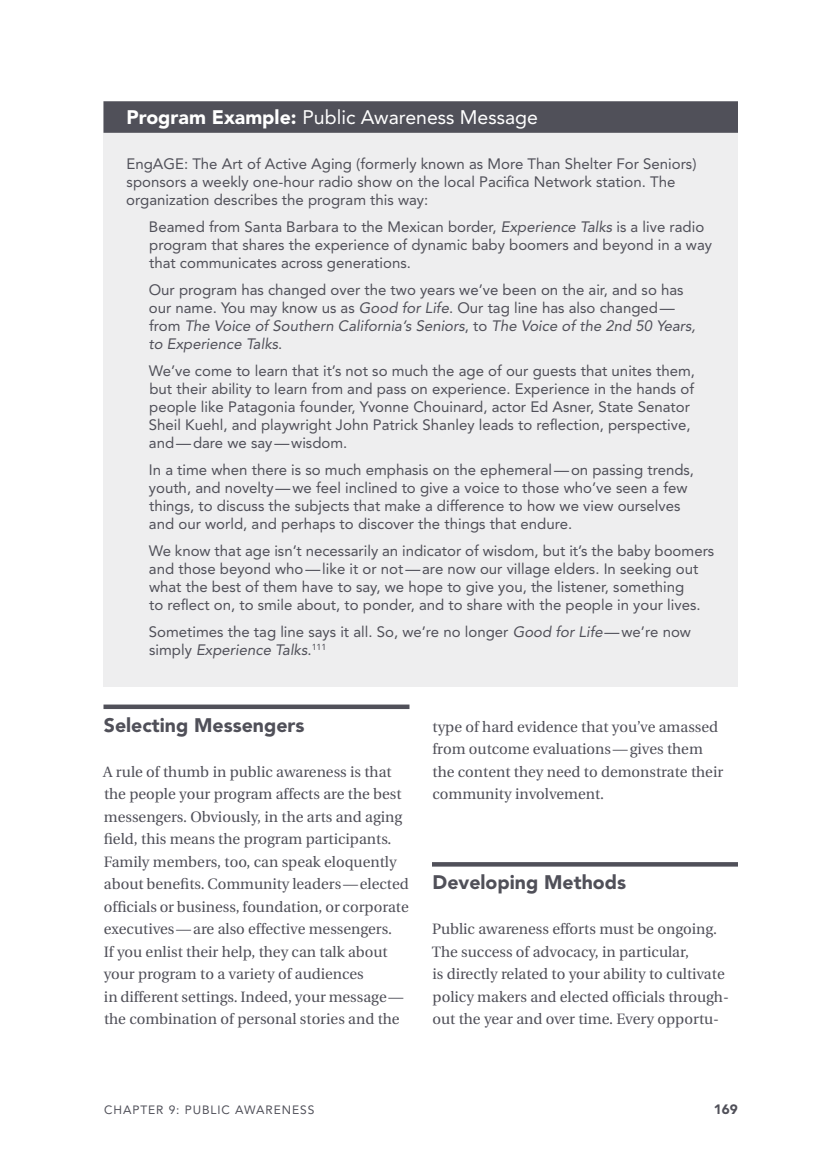
<style>
.page{position:relative;width:837px;height:1175px;background:#fff}
.page>*{position:absolute;margin:0;border:0;box-sizing:border-box;transform-origin:0 0}
.t1{font:19.5px "Avenir";color:#fff}
.t2{font:900 19.5px "Avenir";color:#505059}
.t3{font:15px/18px "Avenir";color:#505059}
.t4{font:15px/22.5px "Utopia";color:#505059}
.t5{font:900 13.5px "Avenir";color:#505059}
.t6{font:12px "Avenir";letter-spacing:.075em;color:#505059}
.s1{font-weight:900}
.s2{font-style:italic}
</style>
<div class="page">
<div style="left:104px;top:101px;width:634px;height:585px;background:#eeeeef"></div>
<div style="left:104px;top:101px;width:634px;height:32px;background:#505059"></div>
<div style="left:104px;top:704px;width:306px;height:5px;background:#505059"></div>
<svg style="left:432px;top:862px;width:306px;height:4px"></svg>
<h1 class="t1" style="left:127px;top:106px;width:413px"><span class="s1">Program Example:</span> Public Awareness Message</h1>
<p class="t3" style="left:126px;top:155px;width:572px">EngAGE: The Art of Active Aging (formerly known as More Than Shelter For Seniors) sponsors a weekly one-hour radio show on the local Pacifica Network station. The organization describes the program this way:</p>
<p class="t3" style="left:149px;top:218px;width:565px">Beamed from Santa Barbara to the Mexican border, <span class="s2">Experience Talks</span> is a live radio program that shares the experience of dynamic baby boomers and beyond in a way that communicates across generations.</p>
<p class="t3" style="left:148px;top:281px;width:549px">Our program has changed over the two years we’ve been on the air, and so has our name. You may know us as <span class="s2">Good for Life</span>. Our tag line has also changed— from <span class="s2">The Voice of Southern California’s Seniors</span>, to <span class="s2">The Voice of the 2nd 50 Years, to Experience Talks</span>.</p>
<p class="t3" style="left:149px;top:362px;width:548px">We’ve come to learn that it’s not so much the age of our guests that unites them, but their ability to learn from and pass on experience. Experience in the hands of people like Patagonia founder, Yvonne Chouinard, actor Ed Asner, State Senator Sheil Kuehl, and playwright John Patrick Shanley leads to reflection, perspective, and—dare we say—wisdom.</p>
<p class="t3" style="left:149px;top:461px;width:547px">In a time when there is so much emphasis on the ephemeral—on passing trends, youth, and novelty—we feel inclined to give a voice to those who’ve seen a few things, to discuss the subjects that make a difference to how we view ourselves and our world, and perhaps to discover the things that endure.</p>
<p class="t3" style="left:149px;top:542px;width:567px">We know that age isn’t necessarily an indicator of wisdom, but it’s the baby boomers and those beyond who—like it or not—are now our village elders. In seeking out what the best of them have to say, we hope to give you, the listener, something<br>to reflect on, to smile about, to ponder, and to share with the people in your lives.</p>
<p class="t3" style="left:149px;top:623px;width:544px">Sometimes the tag line says it all. So, we’re no longer <span class="s2">Good for Life</span>—we’re now simply <span class="s2">Experience Talks</span>.<sup>111</sup></p>
<h1 class="t2" style="left:104px;top:713px;width:202px">Selecting Messengers</h1>
<p class="t4" style="left:103px;top:760px;width:307px">A rule of thumb in public awareness is that the people your program affects are the best messengers. Obviously, in the arts and aging field, this means the program participants.<br>Family members, too, can speak eloquently about benefits. Community leaders—elected officials or business, foundation, or corporate executives—are also effective messengers.<br>If you enlist their help, they can talk about your program to a variety of audiences<br>in different settings. Indeed, your message— the combination of personal stories and the</p>
<p class="t4" style="left:432px;top:715px;width:292px">type of hard evidence that you’ve amassed from outcome evaluations—gives them the content they need to demonstrate their community involvement.</p>
<h1 class="t2" style="left:433px;top:870px;width:195px">Developing Methods</h1>
<p class="t4" style="left:432px;top:918px;width:299px">Public awareness efforts must be ongoing.<br>The success of advocacy, in particular,<br>is directly related to your ability to cultivate policy makers and elected officials through&shy;out the year and over time. Every opportu-</p>
<p class="t6" style="left:104px;top:1103px;width:212px">CHAPTER : PUBLIC AWARENESS</p>
<p class="t5" style="left:714px;top:1101px;width:25px">169</p>
</div>
